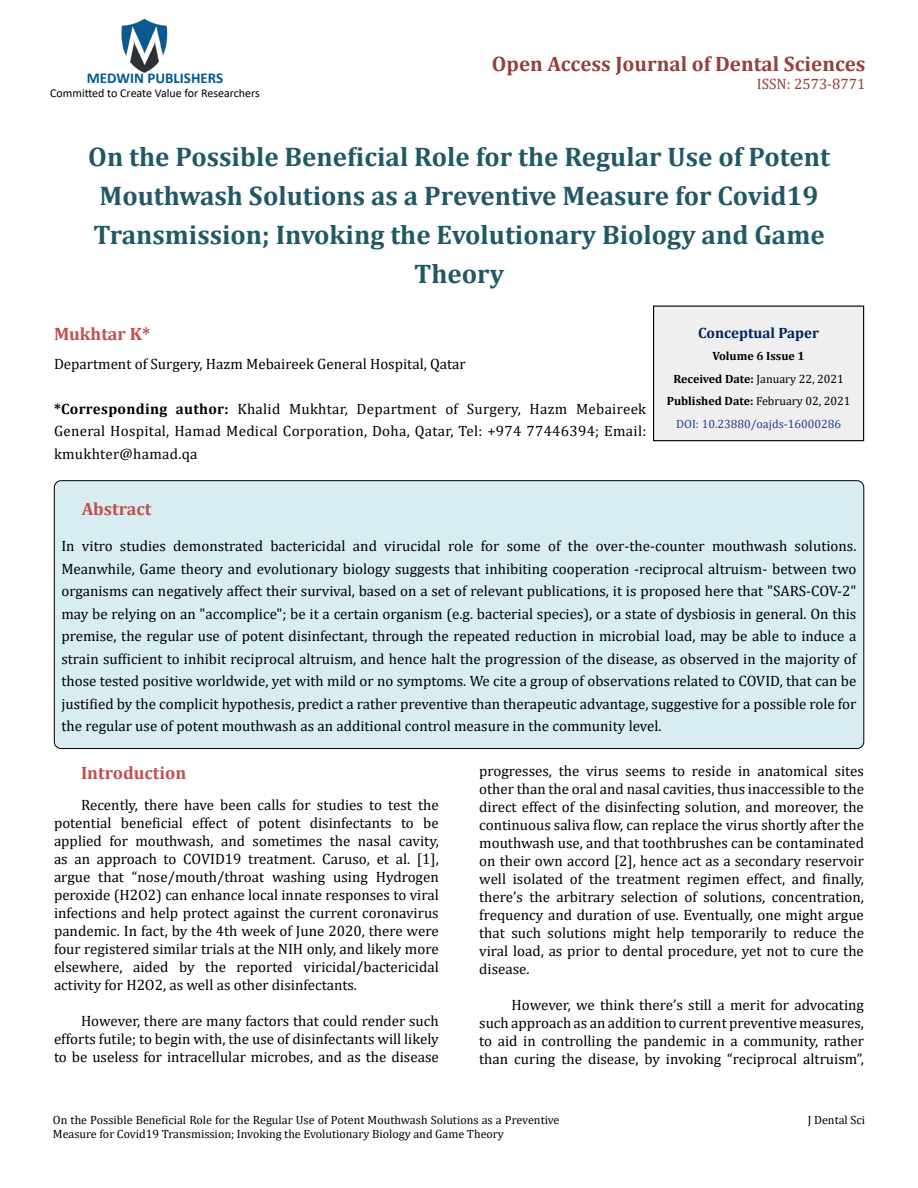
<style>
.page{position:relative;width:918px;height:1188px;background:#fff}
.page>*{position:absolute;margin:0;border:0;box-sizing:border-box;transform-origin:0 0}
.t1{font:700 27px/39px "Cambria";color:#215868;text-align:center}
.t2{font:700 21px "Cambria";color:#953f3c}
.t3{font:700 18px "Cambria";color:#c0504d}
.t4{font:15px/18px "Cambria";color:#000;text-align:justify}
.t5{font:700 15px "Calibri";color:#005991}
.t6{font:700 15px "Cambria";color:#002060}
.t7{font:15px "Cambria";color:#953f3c}
.t8{font:12px/14.4px "Cambria";color:#000}
.t9{font:700 12px/22.5px "Cambria";color:#000;text-align:center}
.t10{font:12px "Calibri";color:#000}
.s1{font-weight:700}
.s2{font-weight:400}
.s3{font-weight:400;color:#25408f}
</style>
<div class="page">
<img style="left:121px;top:18px;width:47px;height:55px">
<div style="left:654px;top:306px;width:210px;height:135px;background:#efefef"></div>
<div style="left:653px;top:306px;width:211px;height:135px;border:1px solid #000"></div>
<div style="left:54px;top:481px;width:810px;height:268px;background:#d8edf2;border-radius:7px"></div>
<p class="t5" style="left:87px;top:67px;width:138px">MEDWIN PUBLISHERS</p>
<p class="t10" style="left:50px;top:85px;width:211px">Committed to Create Value for Researchers</p>
<h2 class="t2" style="left:492px;top:49px;width:375px">Open Access Journal of Dental Sciences</h2>
<p class="t7" style="left:757px;top:75px;width:110px">ISSN: 2573-8771</p>
<h1 class="t1" style="left:88px;top:136px;width:743px">On the Possible Beneficial Role for the Regular Use of Potent Mouthwash Solutions as a Preventive Measure for Covid19<br>Transmission; Invoking the Evolutionary Biology and Game Theory</h1>
<p class="t3" style="left:54px;top:321px;width:98px">Mukhtar K*</p>
<p class="t4" style="left:54px;top:355px;width:413px">Department of Surgery, Hazm Mebaireek General Hospital, Qatar</p>
<p class="t4" style="left:54px;top:397px;width:594px;line-height:22.5px"><span class="s1">*Corresponding author:</span> Khalid Mukhtar, Department of Surgery, Hazm Mebaireek General Hospital, Hamad Medical Corporation, Doha, Qatar, Tel: +974 77446394; Email: kmukhter@hamad.qa</p>
<p class="t6" style="left:698px;top:322px;width:123px">Conceptual Paper</p>
<p class="t9" style="left:667px;top:345px;width:185px">Volume 6 Issue 1<br>Received Date: <span class="s2">January 22, 2021<br></span>Published Date: <span class="s2">February 02, 2021<br></span><span class="s3">DOI: 10.23880/oajds-16000286</span></p>
<p class="t3" style="left:82px;top:496px;width:71px">Abstract</p>
<p class="t4" style="left:61px;top:535px;width:797px;line-height:22.5px">In vitro studies demonstrated bactericidal and virucidal role for some of the over-the-counter mouthwash solutions.<br>Meanwhile, Game theory and evolutionary biology suggests that inhibiting cooperation -reciprocal altruism- between two organisms can negatively affect their survival, based on a set of relevant publications, it is proposed here that "SARS-COV-2" may be relying on an "accomplice"; be it a certain organism (e.g. bacterial species), or a state of dysbiosis in general. On this premise, the regular use of potent disinfectant, through the repeated reduction in microbial load, may be able to induce a strain sufficient to inhibit reciprocal altruism, and hence halt the progression of the disease, as observed in the majority of those tested positive worldwide, yet with mild or no symptoms. We cite a group of observations related to COVID, that can be justified by the complicit hypothesis, predict a rather preventive than therapeutic advantage, suggestive for a possible role for the regular use of potent mouthwash as an additional control measure in the community level.</p>
<p class="t3" style="left:81px;top:760px;width:107px">Introduction</p>
<p class="t4" style="left:54px;top:796px;width:386px;text-indent:27px">Recently, there have been calls for studies to test the potential beneficial effect of potent disinfectants to be applied for mouthwash, and sometimes the nasal cavity, as an approach to COVID19 treatment. Caruso, et al. [1], argue that “nose/mouth/throat washing using Hydrogen peroxide (H2O2) can enhance local innate responses to viral infections and help protect against the current coronavirus pandemic. In fact, by the 4th week of June 2020, there were four registered similar trials at the NIH only, and likely more elsewhere, aided by the reported viricidal/bactericidal activity for H2O2, as well as other disinfectants.</p>
<p class="t4" style="left:54px;top:1012px;width:386px;text-indent:27px">However, there are many factors that could render such efforts futile; to begin with, the use of disinfectants will likely to be useless for intracellular microbes, and as the disease</p>
<p class="t4" style="left:479px;top:762px;width:386px">progresses, the virus seems to reside in anatomical sites other than the oral and nasal cavities, thus inaccessible to the direct effect of the disinfecting solution, and moreover, the continuous saliva flow, can replace the virus shortly after the mouthwash use, and that toothbrushes can be contaminated on their own accord [2], hence act as a secondary reservoir well isolated of the treatment regimen effect, and finally, there’s the arbitrary selection of solutions, concentration, frequency and duration of use. Eventually, one might argue that such solutions might help temporarily to reduce the viral load, as prior to dental procedure, yet not to cure the disease.</p>
<p class="t4" style="left:479px;top:996px;width:386px;text-indent:32px">However, we think there’s still a merit for advocating such approach as an addition to current preventive measures, to aid in controlling the pandemic in a community, rather than curing the disease, by invoking “reciprocal altruism”,</p>
<p class="t8" style="left:53px;top:1113px;width:508px">On the Possible Beneficial Role for the Regular Use of Potent Mouthwash Solutions as a Preventive<br>Measure for Covid19 Transmission; Invoking the Evolutionary Biology and Game Theory</p>
<p class="t8" style="left:808px;top:1113px;width:59px">J Dental Sci</p>
</div>
